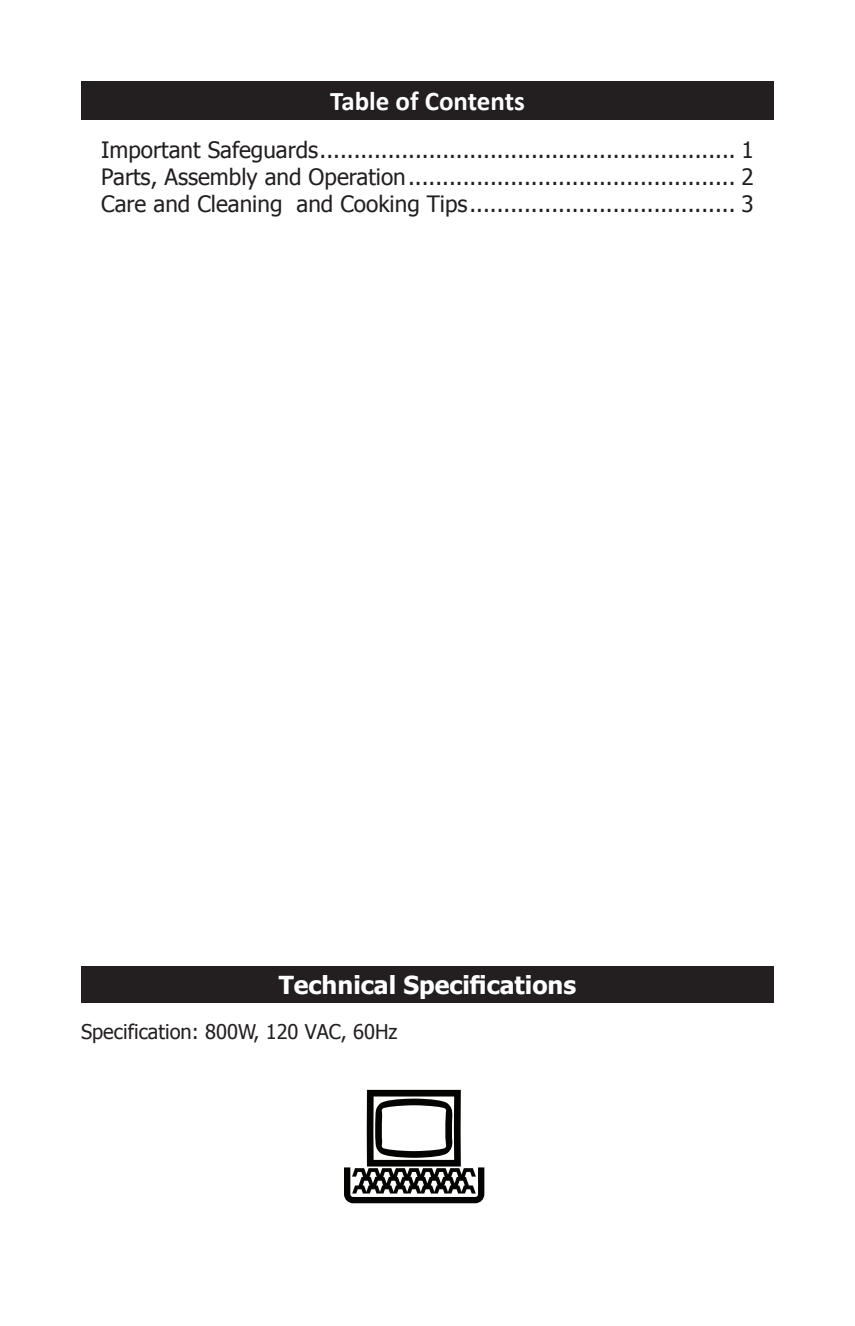
<style>
.page{position:relative;width:855px;height:1326px;background:#fff}
.page>*{position:absolute;margin:0;border:0;box-sizing:border-box;transform-origin:0 0}
.t1{font:700 27px "Calibri";color:#fff}
.t2{font:700 24.75px "Tahoma";color:#fff}
.t3{font:22.5px/27px "Tahoma";color:#231f20;text-align:justify}
.t4{font:20.25px "Tahoma";color:#231f20}
</style>
<div class="page">
<div style="left:81px;top:81px;width:693px;height:38px;background:#231f20"></div>
<svg style="left:344px;top:1089px;width:140px;height:114px"></svg>
<div style="left:81px;top:966px;width:693px;height:37px;background:#231f20"></div>
<p class="t1" style="left:330px;top:88px;width:196px">Table of Contents</p>
<p class="t3" style="left:101px;top:137px;width:654px">Important Safeguards ............................................................. 1<br>Parts, Assembly and Operation ................................................ 2<br>Care and Cleaning and Cooking Tips ....................................... 3</p>
<p class="t2" style="left:279px;top:967px;width:299px">Technical Specifications</p>
<p class="t4" style="left:81px;top:1017px;width:318px">Specification: 800W, 120 VAC, 60Hz</p>
</div>
